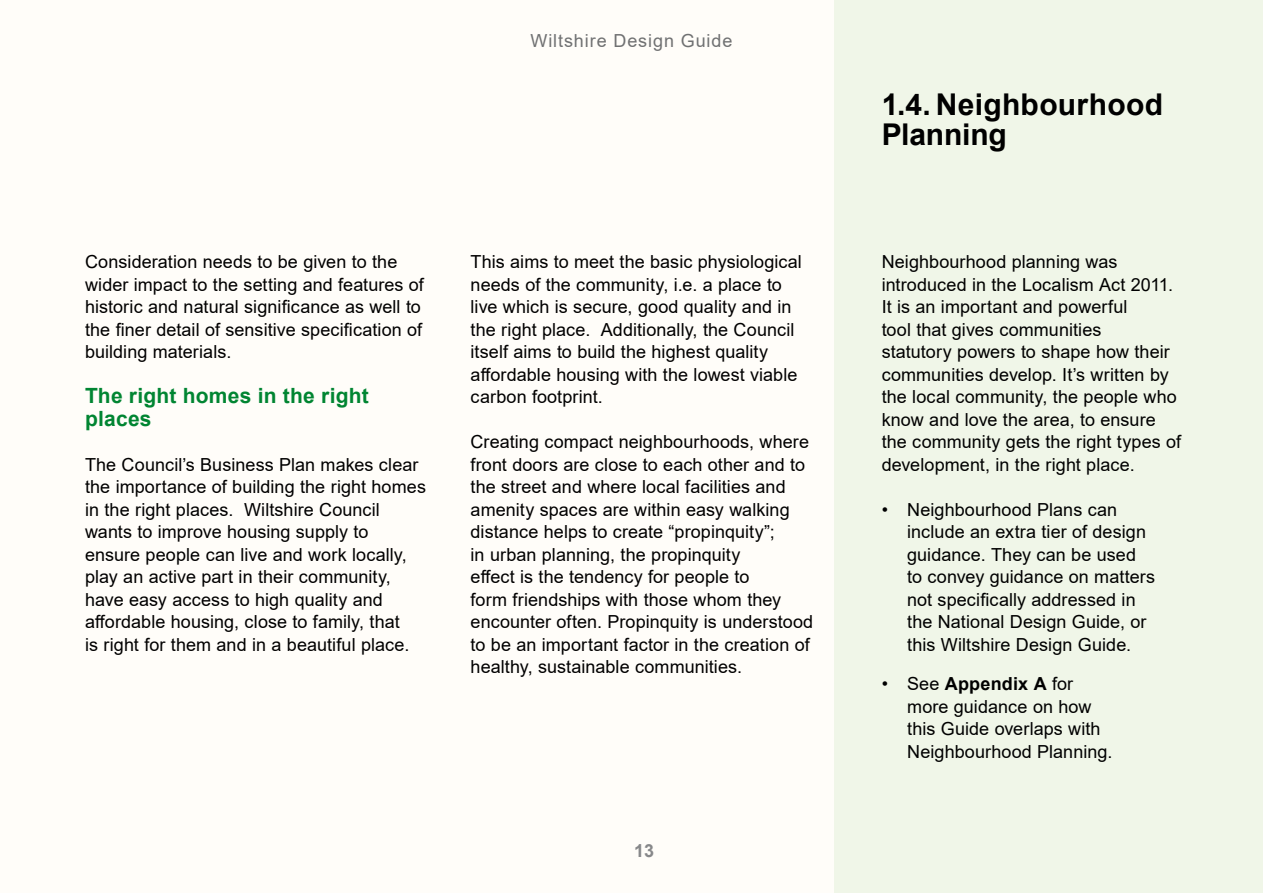
<style>
.page{position:relative;width:1263px;height:893px;background:#fffdf9}
.page>*{position:absolute;margin:0;border:0;box-sizing:border-box;transform-origin:0 0}
.H3_sub_headline{font:700 30px/30px "Arial";letter-spacing:.01em;color:#000}
.body_copy{font:700 21px/22.5px "Arial";letter-spacing:.01em;color:#008532}
.body_copy-2{font:18px/22.5px "Arial";letter-spacing:.005em;color:#000}
.t1{font:18px "Arial";letter-spacing:.05em;color:#707172}
.t2{font:700 18px "Arial";color:#87888a}
.s1{font-weight:700}
</style>
<div class="page">
<div style="left:835px;top:0;width:428px;height:893px;background:#f0f6e8"></div>
<p class="t1" style="left:530px;top:28px;width:203px">Wiltshire Design Guide</p>
<p class="body_copy-2" style="left:85px;top:251px;width:340px">Consideration needs to be given to the wider impact to the setting and features of historic and natural significance as well to the finer detail of sensitive specification of building materials.</p>
<p class="body_copy" style="left:85px;top:385px;width:285px">The right homes in the right places</p>
<p class="body_copy-2" style="left:85px;top:453px;width:342px">The Council’s Business Plan makes clear the importance of building the right homes in the right places. Wiltshire Council wants to improve housing supply to ensure people can live and work locally, play an active part in their community, have easy access to high quality and affordable housing, close to family, that<br>is right for them and in a beautiful place.</p>
<p class="body_copy-2" style="left:471px;top:251px;width:333px">This aims to meet the basic physiological needs of the community, i.e. a place to live which is secure, good quality and in the right place. Additionally, the Council itself aims to build the highest quality affordable housing with the lowest viable carbon footprint.</p>
<p class="body_copy-2" style="left:471px;top:431px;width:344px">Creating compact neighbourhoods, where front doors are close to each other and to the street and where local facilities and amenity spaces are within easy walking distance helps to create “propinquity”;<br>in urban planning, the propinquity<br>effect is the tendency for people to<br>form friendships with those whom they encounter often. Propinquity is understood to be an important factor in the creation of healthy, sustainable communities.</p>
<p class="t2" style="left:634px;top:838px;width:22px">13</p>
<h3 class="H3_sub_headline" style="left:882px;top:90px;width:283px">1.4. Neighbourhood<br>Planning</h3>
<p class="body_copy-2" style="left:882px;top:251px;width:301px">Neighbourhood planning was introduced in the Localism Act 2011.<br>It is an important and powerful<br>tool that gives communities<br>statutory powers to shape how their communities develop. It’s written by the local community, the people who know and love the area, to ensure the community gets the right types of development, in the right place.</p>
<p class="body_copy-2" style="left:907px;top:498px;width:249px;text-indent:-26px">• Neighbourhood Plans can include an extra tier of design guidance. They can be used to convey guidance on matters not specifically addressed in the National Design Guide, or this Wiltshire Design Guide.</p>
<p class="body_copy-2" style="left:907px;top:673px;width:207px;text-indent:-26px">• See <span class="s1">Appendix A</span> for more guidance on how this Guide overlaps with<br>Neighbourhood Planning.</p>
</div>
